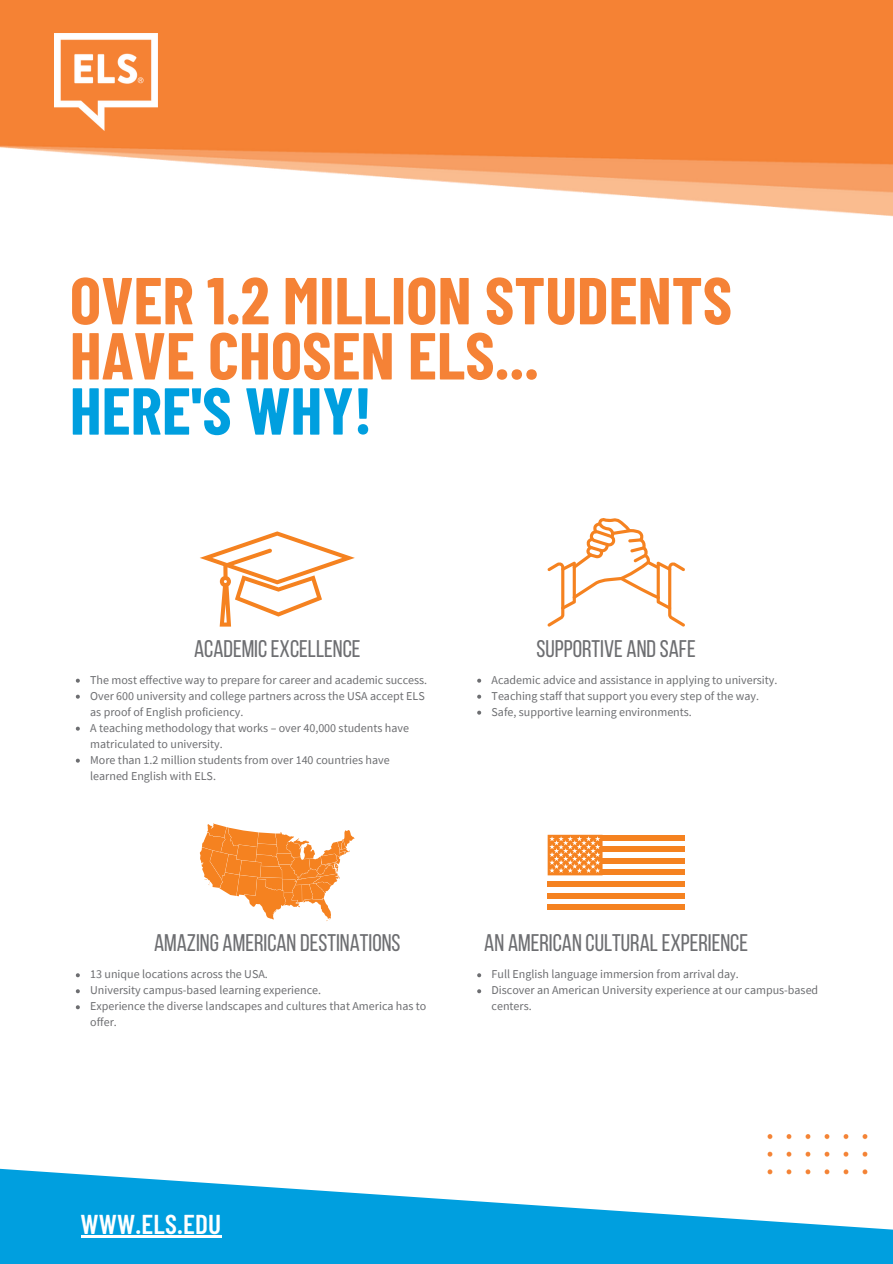
<style>
.page{position:relative;width:893px;height:1264px;background:#fff}
.page>*{position:absolute;margin:0;border:0;box-sizing:border-box;transform-origin:0 0}
.t1{font:700 66.3px "Barlow Condensed";color:#f58236}
.t2{font:700 66.3px "Barlow Condensed";color:#009fdf}
.t3{font:600 27.3px "Barlow Condensed";letter-spacing:.01em;color:#fff}
.t4{font:24px "Bebas Neue";color:#6d6e71}
.t5{font:12px/16px "Source Sans Pro";color:#6d6e71}
</style>
<div class="page">
<img style="left:0;top:0;width:892px;height:217px">
<img style="left:54px;top:33px;width:104px;height:97px">
<img style="left:767px;top:1134px;width:101px;height:23px">
<svg style="left:0;top:1168px;width:892px;height:95px;fill:#009fdf"></svg>
<svg style="left:200px;top:531px;width:155px;height:95px"></svg>
<svg style="left:547px;top:518px;width:137px;height:108px"></svg>
<svg style="left:200px;top:823px;width:155px;height:98px"></svg>
<svg style="left:547px;top:834px;width:55px;height:41px;background:#f79e52"></svg>
<div style="left:547px;top:904px;width:137px;height:6px;background:#f58220"></div>
<div style="left:547px;top:892px;width:137px;height:6px;background:#f58220"></div>
<div style="left:547px;top:881px;width:137px;height:5px;background:#f58220"></div>
<div style="left:602px;top:869px;width:82px;height:6px;background:#f58220"></div>
<div style="left:602px;top:857px;width:82px;height:6px;background:#f58220"></div>
<div style="left:602px;top:846px;width:82px;height:6px;background:#f58220"></div>
<div style="left:602px;top:834px;width:82px;height:6px;background:#f58220"></div>
<svg style="left:76px;top:678px;width:4px;height:4px"></svg>
<svg style="left:76px;top:694px;width:4px;height:4px"></svg>
<svg style="left:76px;top:726px;width:4px;height:4px"></svg>
<svg style="left:76px;top:758px;width:4px;height:4px"></svg>
<svg style="left:76px;top:973px;width:4px;height:4px"></svg>
<svg style="left:76px;top:989px;width:4px;height:4px"></svg>
<svg style="left:76px;top:1005px;width:4px;height:4px"></svg>
<svg style="left:477px;top:678px;width:4px;height:4px"></svg>
<svg style="left:477px;top:694px;width:4px;height:4px"></svg>
<svg style="left:477px;top:710px;width:4px;height:4px"></svg>
<svg style="left:477px;top:973px;width:4px;height:4px"></svg>
<svg style="left:477px;top:989px;width:4px;height:4px"></svg>
<hr style="left:81px;top:1235px;width:140px;height:2px;background:#fff">
<p class="t1" style="left:70px;top:258px;width:663px">OVER 1.2 MILLION STUDENTS</p>
<p class="t1" style="left:70px;top:313px;width:470px">HAVE CHOSEN ELS...</p>
<p class="t2" style="left:70px;top:368px;width:304px">HERE'S WHY!</p>
<p class="t4" style="left:194px;top:639px;width:168px">ACADEMICEXCELLENCE</p>
<p class="t5" style="left:90px;top:671px;width:338px">The most effective way to prepare for career and academic success.</p>
<p class="t5" style="left:90px;top:687px;width:336px">Over 600 university and college partners across the USA accept ELS as proof of English proficiency.</p>
<p class="t5" style="left:90px;top:719px;width:320px">A teaching methodology that works – over 40,000 students have matriculated to university.</p>
<p class="t5" style="left:90px;top:751px;width:301px">More than 1.2 million students from over 140 countries have learned English with ELS.</p>
<p class="t4" style="left:536px;top:639px;width:161px">SUPPORTIVE ANDSAFE</p>
<p class="t5" style="left:491px;top:671px;width:287px">Academic advice and assistance in applying to university.</p>
<p class="t5" style="left:491px;top:687px;width:269px">Teaching staff that support you every step of the way.</p>
<p class="t5" style="left:491px;top:703px;width:202px">Safe, supportive learning environments.</p>
<p class="t4" style="left:154px;top:933px;width:248px">AMAZING AMERICAN DESTINATIONS</p>
<p class="t5" style="left:90px;top:966px;width:179px">13 unique locations across the USA.</p>
<p class="t5" style="left:90px;top:981px;width:232px">University campus-based learning experience.</p>
<p class="t5" style="left:90px;top:997px;width:338px">Experience the diverse landscapes and cultures that America has to offer.</p>
<p class="t4" style="left:484px;top:933px;width:265px">AN AMERICAN CULTURAL EXPERIENCE</p>
<p class="t5" style="left:491px;top:966px;width:249px">Full English language immersion from arrival day.</p>
<p class="t5" style="left:491px;top:981px;width:328px">Discover an American University experience at our campus-based centers.</p>
<p class="t3" style="left:81px;top:1206px;width:142px">WWW.ELS.EDU</p>
</div>
